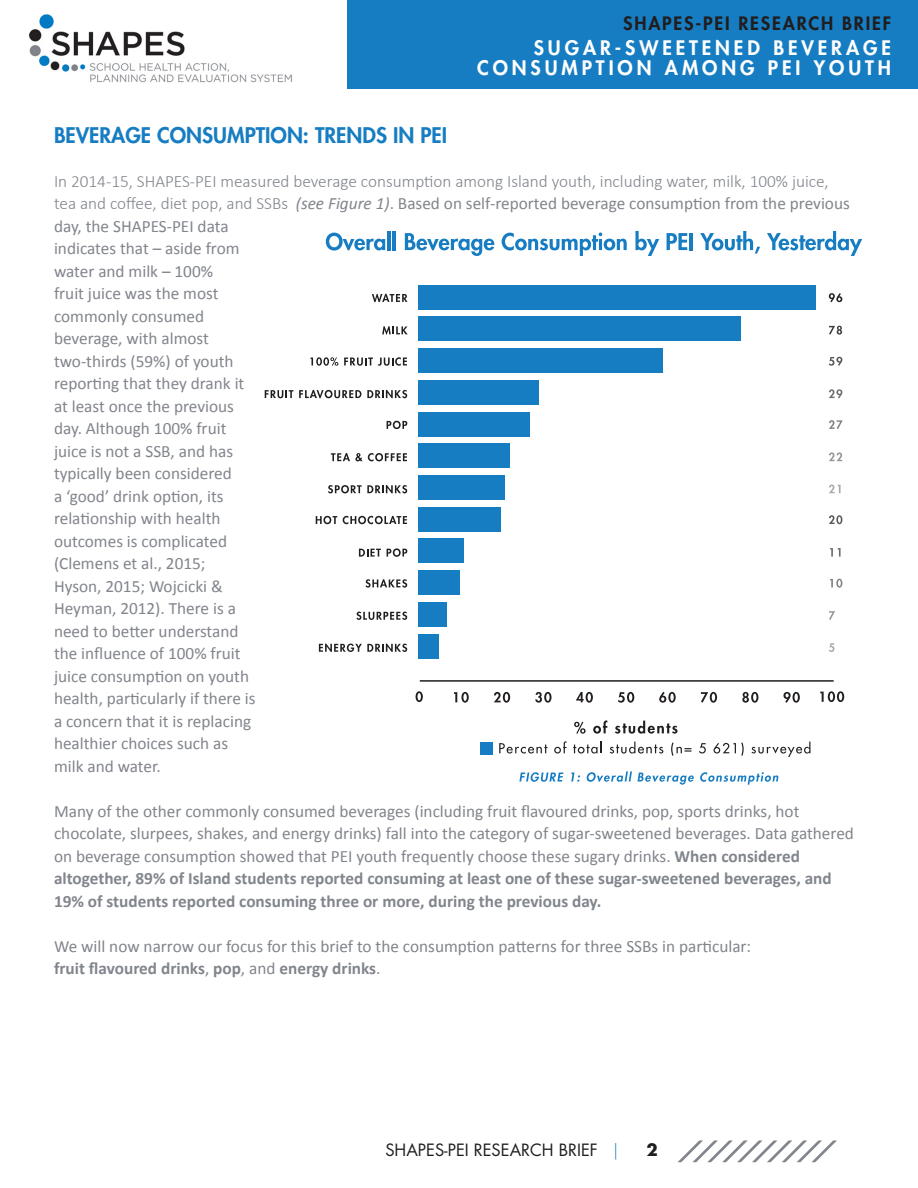
<style>
.page{position:relative;width:918px;height:1188px;background:#fff}
.page>*{position:absolute;margin:0;border:0;box-sizing:border-box;transform-origin:0 0}
.t1{font:800 21px "Futura Std";color:#177dc2}
.t2{font:800 19.5px/19.5px "Futura Std";letter-spacing:.2em;color:#fff;text-align:right}
.t3{font:800 18px "Futura Std";letter-spacing:.1em;color:#201d1e}
.t4{font:17.25px/22.5px "Calibri";color:#81858c}
.t5{font:16.5px "Futura Std";color:#201d1e}
.t6{font:700 16.5px "Futura Std";color:#201d1e}
.s1{font-weight:300}
.s2{font-style:italic}
.s3{font-weight:700}
.s4{font-weight:300;color:#177dc2}
</style>
<div class="page">
<div style="left:348px;top:0;width:570px;height:88px;background:#177dc2"></div>
<svg style="left:678px;top:1140px;width:159px;height:22px"></svg>
<img style="left:29px;top:14px;width:263px;height:69px">
<hr style="left:420px;top:680px;width:414px;height:2px;background:#201d1e">
<svg style="left:326px;top:233px;width:59px;height:18px"></svg>
<hr style="left:387px;top:231px;width:4px;height:19px;background:#177dc2">
<hr style="left:393px;top:231px;width:3px;height:19px;background:#177dc2">
<svg style="left:405px;top:233px;width:89px;height:23px"></svg>
<svg style="left:502px;top:232px;width:125px;height:24px"></svg>
<svg style="left:635px;top:231px;width:24px;height:25px"></svg>
<svg style="left:667px;top:233px;width:20px;height:17px"></svg>
<hr style="left:689px;top:233px;width:4px;height:17px;background:#177dc2">
<svg style="left:700px;top:231px;width:60px;height:23px"></svg>
<svg style="left:767px;top:231px;width:95px;height:25px"></svg>
<svg style="left:829px;top:293px;width:13px;height:9px"></svg>
<svg style="left:574px;top:722px;width:12px;height:12px"></svg>
<svg style="left:593px;top:720px;width:14px;height:14px"></svg>
<svg style="left:615px;top:721px;width:63px;height:13px"></svg>
<svg style="left:416px;top:691px;width:7px;height:11px"></svg>
<svg style="left:820px;top:691px;width:24px;height:11px"></svg>
<svg style="left:829px;top:326px;width:13px;height:9px"></svg>
<svg style="left:829px;top:357px;width:13px;height:9px"></svg>
<svg style="left:829px;top:389px;width:13px;height:9px"></svg>
<svg style="left:829px;top:420px;width:14px;height:9px"></svg>
<svg style="left:829px;top:452px;width:13px;height:9px"></svg>
<svg style="left:829px;top:484px;width:12px;height:9px"></svg>
<svg style="left:454px;top:692px;width:15px;height:11px"></svg>
<svg style="left:494px;top:692px;width:16px;height:11px"></svg>
<svg style="left:535px;top:692px;width:17px;height:11px"></svg>
<svg style="left:576px;top:692px;width:17px;height:11px"></svg>
<svg style="left:618px;top:692px;width:16px;height:11px"></svg>
<svg style="left:659px;top:692px;width:17px;height:11px"></svg>
<svg style="left:701px;top:692px;width:16px;height:11px"></svg>
<svg style="left:742px;top:692px;width:16px;height:11px"></svg>
<svg style="left:783px;top:692px;width:17px;height:11px"></svg>
<div style="left:418px;top:285px;width:398px;height:24px;background:#177dc2"></div>
<div style="left:418px;top:317px;width:323px;height:24px;background:#177dc2"></div>
<div style="left:418px;top:349px;width:244px;height:24px;background:#177dc2"></div>
<div style="left:418px;top:380px;width:120px;height:24px;background:#177dc2"></div>
<div style="left:418px;top:412px;width:112px;height:24px;background:#177dc2"></div>
<div style="left:418px;top:444px;width:91px;height:24px;background:#177dc2"></div>
<div style="left:418px;top:475px;width:87px;height:25px;background:#177dc2"></div>
<div style="left:418px;top:507px;width:83px;height:24px;background:#177dc2"></div>
<div style="left:418px;top:539px;width:46px;height:24px;background:#177dc2"></div>
<div style="left:418px;top:570px;width:42px;height:25px;background:#177dc2"></div>
<div style="left:418px;top:602px;width:29px;height:24px;background:#177dc2"></div>
<div style="left:418px;top:634px;width:21px;height:24px;background:#177dc2"></div>
<svg style="left:372px;top:294px;width:36px;height:8px"></svg>
<svg style="left:382px;top:326px;width:26px;height:9px"></svg>
<svg style="left:310px;top:357px;width:28px;height:9px"></svg>
<svg style="left:344px;top:357px;width:63px;height:9px"></svg>
<svg style="left:265px;top:390px;width:28px;height:8px"></svg>
<svg style="left:299px;top:390px;width:62px;height:8px"></svg>
<svg style="left:367px;top:390px;width:40px;height:8px"></svg>
<svg style="left:387px;top:421px;width:20px;height:8px"></svg>
<svg style="left:331px;top:453px;width:76px;height:8px"></svg>
<svg style="left:328px;top:485px;width:79px;height:8px"></svg>
<svg style="left:316px;top:516px;width:21px;height:8px"></svg>
<svg style="left:343px;top:516px;width:64px;height:8px"></svg>
<svg style="left:359px;top:549px;width:22px;height:8px"></svg>
<svg style="left:387px;top:548px;width:20px;height:9px"></svg>
<svg style="left:366px;top:579px;width:41px;height:9px"></svg>
<svg style="left:356px;top:612px;width:51px;height:8px"></svg>
<svg style="left:319px;top:644px;width:88px;height:8px"></svg>
<svg style="left:829px;top:515px;width:13px;height:9px"></svg>
<svg style="left:830px;top:548px;width:11px;height:9px"></svg>
<svg style="left:830px;top:579px;width:12px;height:9px"></svg>
<svg style="left:829px;top:611px;width:6px;height:9px"></svg>
<svg style="left:829px;top:643px;width:5px;height:9px"></svg>
<svg style="left:519px;top:772px;width:44px;height:10px"></svg>
<svg style="left:571px;top:773px;width:9px;height:9px"></svg>
<svg style="left:586px;top:771px;width:108px;height:14px"></svg>
<svg style="left:700px;top:772px;width:79px;height:13px"></svg>
<div style="left:480px;top:742px;width:13px;height:13px;background:#177dc2"></div>
<svg style="left:499px;top:743px;width:48px;height:11px"></svg>
<svg style="left:554px;top:741px;width:13px;height:13px"></svg>
<svg style="left:573px;top:742px;width:29px;height:12px"></svg>
<svg style="left:610px;top:742px;width:53px;height:12px"></svg>
<svg style="left:671px;top:742px;width:20px;height:14px"></svg>
<svg style="left:699px;top:743px;width:7px;height:11px"></svg>
<svg style="left:714px;top:742px;width:30px;height:14px"></svg>
<svg style="left:752px;top:742px;width:58px;height:15px"></svg>
<p class="t3" style="left:623px;top:12px;width:269px">SHAPES-PEI RESEARCH BRIEF</p>
<p class="t2" style="left:477px;top:38px;width:415px">SUGAR-SWEETENED BEVERAGE<br>CONSUMPTION AMONG PEI YOUTH</p>
<p class="t1" style="left:54px;top:122px;width:395px">BEVERAGE CONSUMPTION: TRENDS IN PEI</p>
<p class="t4" style="left:54px;top:169px;width:797px"><span class="s1">In 2014-15, SHAPES-PEI measured beverage consumption among Island youth, including water, milk, 100% juice, tea and coffee, diet pop, and SSBs</span> <span class="s2">(see Figure 1)</span>. Based on self-reported beverage consumption from the previous day, the SHAPES-PEI data<br>indicates that – aside from<br>water and milk – 100%<br>fruit juice was the most<br>commonly consumed<br>beverage, with almost<br>two-thirds (59%) of youth<br>reporting that they drank it<br>at least once the previous<br>day. Although 100% fruit<br>juice is not a SSB, and has<br>typically been considered<br>a ‘good’ drink option, its<br>relationship with health<br>outcomes is complicated<br>(Clemens et al., 2015;<br>Hyson, 2015; Wojcicki &amp;<br>Heyman, 2012). There is a<br>need to better understand<br>the influence of 100% fruit<br>juice consumption on youth<br>health, particularly if there is<br>a concern that it is replacing<br>healthier choices such as<br>milk and water.</p>
<p class="t4" style="left:54px;top:799px;width:801px">Many of the other commonly consumed beverages (including fruit flavoured drinks, pop, sports drinks, hot chocolate, slurpees, shakes, and energy drinks) fall into the category of sugar-sweetened beverages. Data gathered on beverage consumption showed that PEI youth frequently choose these sugary drinks. <span class="s3">When considered altogether, 89% of Island students reported consuming at least one of these sugar-sweetened beverages, and 19% of students reported consuming three or more, during the previous day.</span></p>
<p class="t4" style="left:54px;top:934px;width:699px">We will now narrow our focus for this brief to the consumption patterns for three SSBs in particular: <span class="s3">fruit flavoured drinks</span>, <span class="s3">pop</span>, and <span class="s3">energy drinks</span>.</p>
<p class="t5" style="left:385px;top:1139px;width:234px">SHAPES-PEI RESEARCH BRIEF <span class="s4">|</span></p>
<p class="t6" style="left:647px;top:1139px;width:13px">2</p>
</div>
